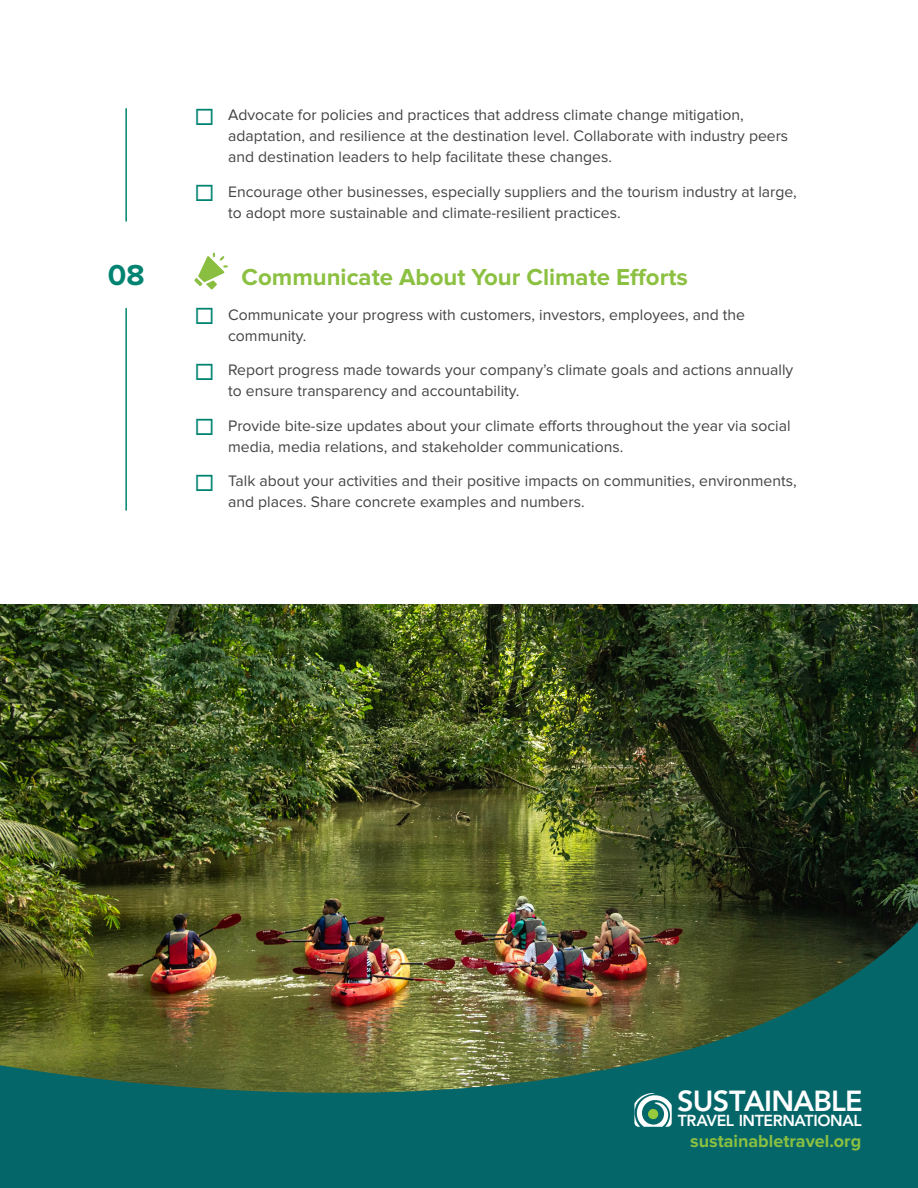
<style>
.page{position:relative;width:918px;height:1188px;background:#fff}
.page>*{position:absolute;margin:0;border:0;box-sizing:border-box;transform-origin:0 0}
.t1{font:700 30px "Proxima Nova";color:#008371}
.t2{font:800 28.8px "Avenir";letter-spacing:-.025em;color:#fff}
.t3{font:700 24px "Proxima Nova";color:#8bc041}
.t4{font:700 18px "Proxima Nova";color:#8bc041}
.t5{font:15.75px/21px "Proxima Nova";color:#444}
.t6{font:800 15.75px "Avenir";letter-spacing:-.025em;color:#fff}
</style>
<div class="page">
<img style="left:0;top:605px;width:917px;height:317px">
<img style="left:0;top:922px;width:918px;height:266px">
<svg style="left:634px;top:1090px;width:38px;height:37px"></svg>
<svg style="left:194px;top:253px;width:34px;height:36px"></svg>
<hr style="left:125px;top:309px;width:2px;height:201px;background:#008371">
<hr style="left:125px;top:109px;width:2px;height:112px;background:#008371">
<h1 class="t1" style="left:108px;top:258px;width:38px">08</h1>
<p class="t5" style="left:228px;top:105px;width:562px">Advocate for policies and practices that address climate change mitigation, adaptation, and resilience at the destination level. Collaborate with industry peers and destination leaders to help facilitate these changes.</p>
<p class="t5" style="left:228px;top:181px;width:570px">Encourage other businesses, especially suppliers and the tourism industry at large, to adopt more sustainable and climate-resilient practices.</p>
<h3 class="t3" style="left:242px;top:264px;width:448px">Communicate About Your Climate Efforts</h3>
<p class="t5" style="left:228px;top:304px;width:518px">Communicate your progress with customers, investors, employees, and the community.</p>
<p class="t5" style="left:228px;top:360px;width:567px">Report progress made towards your company’s climate goals and actions annually to ensure transparency and accountability.</p>
<p class="t5" style="left:228px;top:415px;width:564px">Provide bite-size updates about your climate efforts throughout the year via social media, media relations, and stakeholder communications.</p>
<p class="t5" style="left:228px;top:471px;width:570px">Talk about your activities and their positive impacts on communities, environments, and places. Share concrete examples and numbers.</p>
<h2 class="t2" style="left:677px;top:1079px;width:187px">SUSTAINABLE</h2>
<p class="t4" style="left:690px;top:1130px;width:173px">sustainabletravel.org</p>
<p class="t6" style="left:678px;top:1108px;width:185px">TRAVEL INTERNATIONAL</p>
</div>
